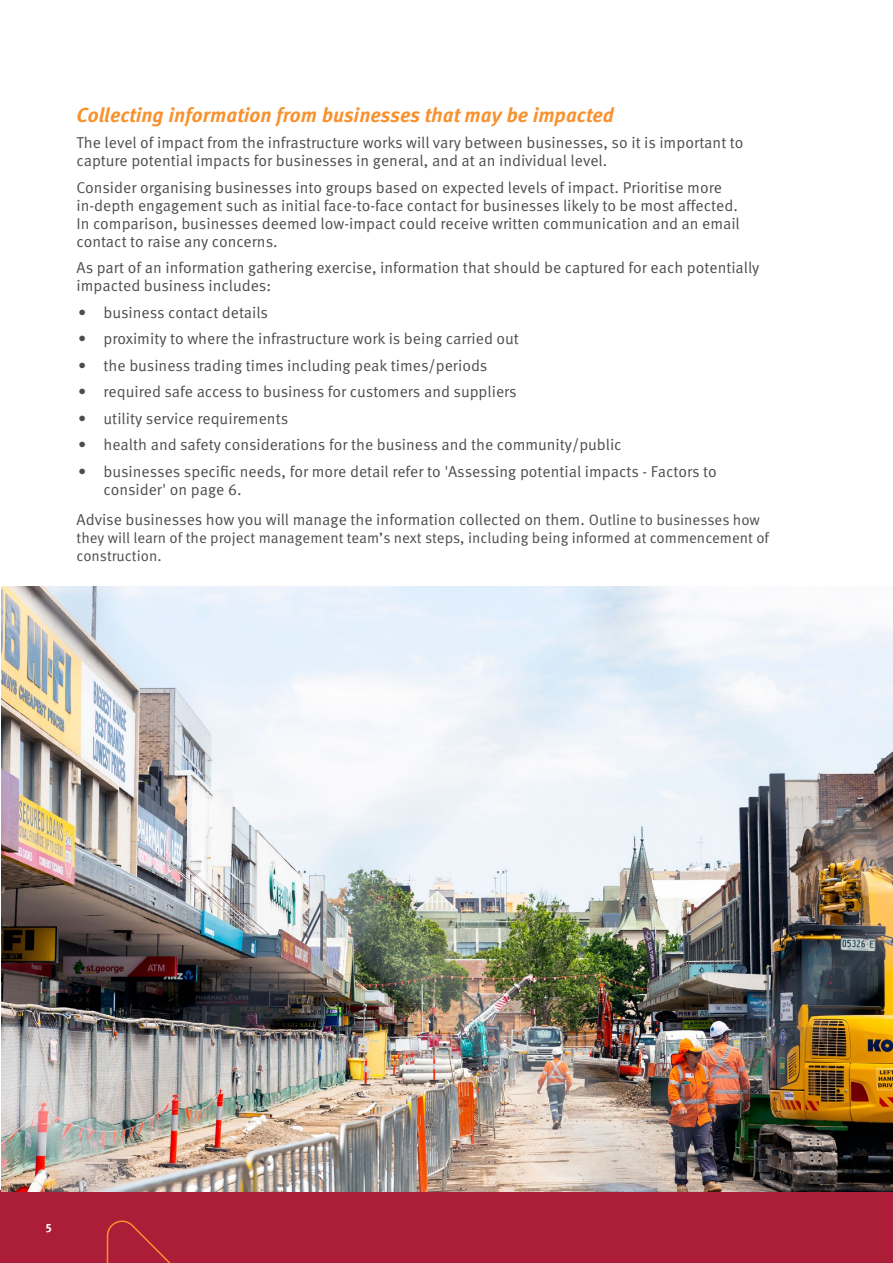
<style>
.page{position:relative;width:893px;height:1263px;background:#fff}
.page>*{position:absolute;margin:0;border:0;box-sizing:border-box;transform-origin:0 0}
.Sub_Head_3{font:italic 700 20.25px "Meta Pro";color:#f7922e}
.Body{font:15.75px/18px "Meta Pro Norm";color:#4d4d4f}
.t1{font:15px/18px "Meta Pro Norm";color:#4d4d4f}
.t2{font:700 12px "Meta Pro";color:#fff}
.s1{font-size:15px}
</style>
<div class="page">
<div style="left:0;top:1190px;width:893px;height:73px;background:#ac1d37"></div>
<img style="left:1px;top:586px;width:892px;height:605px">
<svg style="left:106px;top:1220px;width:65px;height:43px"></svg>
<p class="Sub_Head_3" style="left:77px;top:99px;width:539px">Collecting information from businesses that may be impacted</p>
<p class="Body" style="left:77px;top:133px;width:668px">The level of impact from the infrastructure works will vary between businesses, so it is important to capture potential impacts for businesses in general, and at an individual level.</p>
<p class="Body" style="left:77px;top:177px;width:665px">Consider organising businesses into groups based on expected levels of impact. Prioritise more in-depth engagement such as initial face-to-face contact for businesses likely to be most affected.<br>In comparison, businesses deemed low-impact could receive written communication and an email contact to raise any concerns.</p>
<p class="Body" style="left:77px;top:258px;width:684px">As part of an information gathering exercise, information that should be captured for each potentially impacted business includes:</p>
<p class="Body" style="left:78px;top:302px;width:192px">• business contact details</p>
<p class="Body" style="left:78px;top:329px;width:442px">• proximity to where the infrastructure work is being carried out</p>
<p class="Body" style="left:78px;top:355px;width:411px">• the business trading times including peak times/periods</p>
<p class="Body" style="left:78px;top:382px;width:440px">• required safe access to business for customers and suppliers</p>
<p class="Body" style="left:78px;top:408px;width:212px">• utility service requirements</p>
<p class="Body" style="left:78px;top:435px;width:545px">• health and safety considerations for the business and the community/public</p>
<p class="Body" style="left:104px;top:461px;width:615px;text-indent:-26px">• businesses specific needs, for more detail refer to 'Assessing potential impacts - Factors to consider' on page 6.</p>
<p class="Body" style="left:77px;top:509px;width:685px">Advise businesses how you will manage the information collected on them. <span class="s1">Outline to businesses how</span></p>
<p class="t1" style="left:77px;top:528px;width:694px">they will learn of the project management team’s next steps, including being informed at commencement of construction.</p>
<p class="t2" style="left:46px;top:1219px;width:7px">5</p>
</div>
